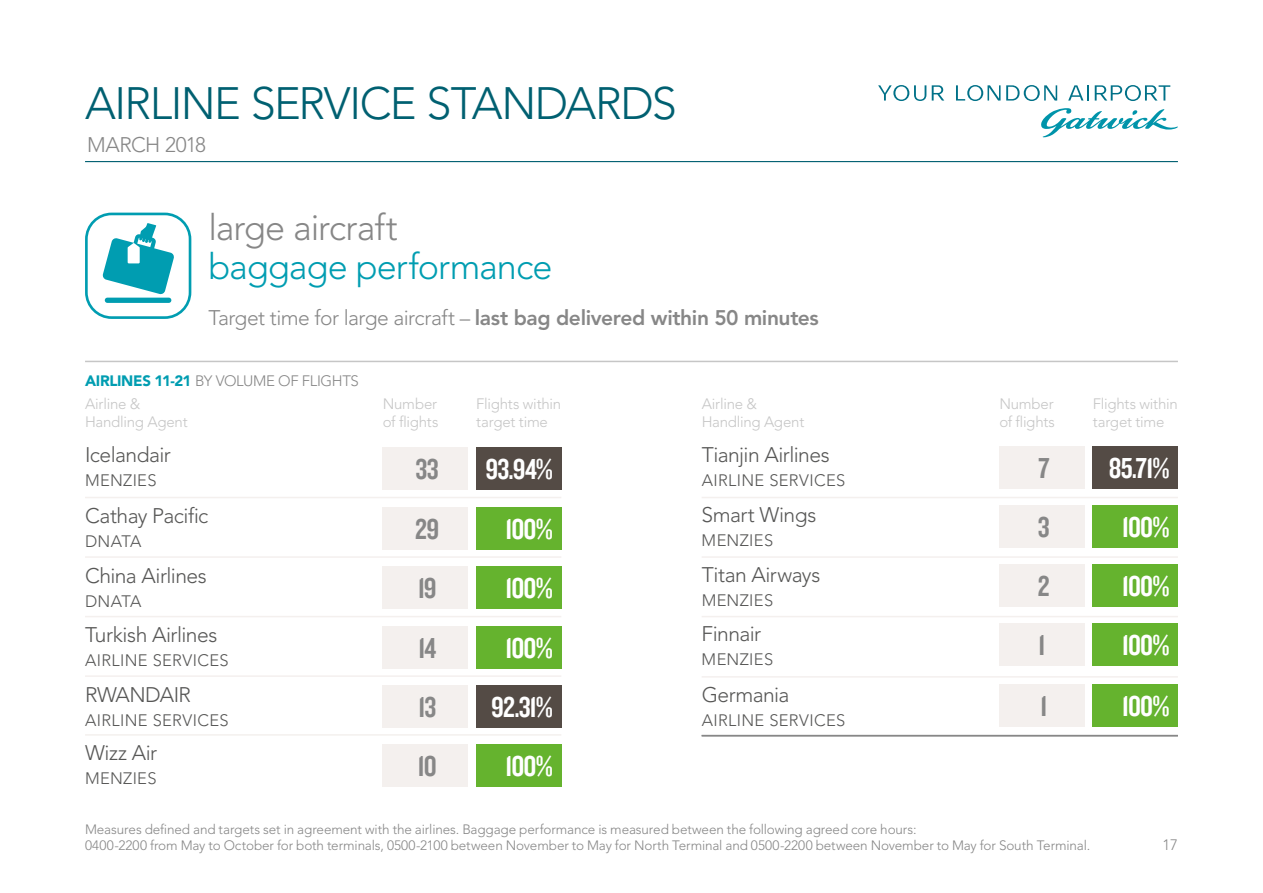
<style>
.page{position:relative;width:1263px;height:893px;background:#fff}
.page>*{position:absolute;margin:0;border:0;box-sizing:border-box;transform-origin:0 0}
.t1{font:300 45px "Avenir";letter-spacing:-.035em;color:#006071}
.t2{font:300 36px "Avenir";letter-spacing:-.025em;color:#009db1}
.t3{font:300 36px "Avenir";letter-spacing:-.03em;color:#878787}
.t4{font:30px "Knockout HTF49 Liteweight";letter-spacing:-.03em;color:#fff}
.t5{font:30px "Knockout HTF49 Liteweight";letter-spacing:-.035em;color:#878787}
.t6{font:300 21px "Avenir";letter-spacing:-.025em;color:#575756}
.t7{font:800 21px "Avenir";letter-spacing:-.015em;color:#878787}
.t8{font:300 21px "Avenir";letter-spacing:-.03em;color:#878787}
.t9{font:300 16.5px "Avenir";letter-spacing:.02em;color:#575756}
.t10{font:300 15px/18px "Avenir";letter-spacing:-.015em;color:#c6c6c6}
.t11{font:300 15px "Avenir";letter-spacing:-.02em;color:#878787}
.t12{font:300 13.5px/16.2px "Avenir";letter-spacing:-.01em;color:#878787}
.s1{font-weight:300}
.s2{font-weight:900;color:#009db1}
</style>
<div class="page">
<div style="left:383px;top:626px;width:85px;height:43px;background:#f4f0ee"></div>
<div style="left:476px;top:626px;width:85px;height:43px;background:#65b32e"></div>
<div style="left:383px;top:686px;width:85px;height:42px;background:#f4f0ee"></div>
<div style="left:476px;top:686px;width:85px;height:42px;background:#544b45"></div>
<div style="left:383px;top:507px;width:85px;height:43px;background:#f4f0ee"></div>
<div style="left:476px;top:507px;width:85px;height:43px;background:#65b32e"></div>
<div style="left:383px;top:567px;width:85px;height:42px;background:#f4f0ee"></div>
<div style="left:476px;top:567px;width:85px;height:42px;background:#65b32e"></div>
<div style="left:383px;top:448px;width:85px;height:42px;background:#f4f0ee"></div>
<div style="left:476px;top:448px;width:85px;height:42px;background:#544b45"></div>
<svg style="left:1041px;top:108px;width:137px;height:29px"></svg>
<svg style="left:1068px;top:85px;width:21px;height:16px"></svg>
<svg style="left:878px;top:85px;width:48px;height:16px"></svg>
<svg style="left:1006px;top:85px;width:51px;height:16px"></svg>
<svg style="left:932px;top:85px;width:12px;height:16px"></svg>
<svg style="left:956px;top:85px;width:44px;height:16px"></svg>
<svg style="left:1095px;top:85px;width:75px;height:16px"></svg>
<hr style="left:85px;top:161px;width:1093px;height:1px;background:#006071">
<hr style="left:85px;top:361px;width:1093px;height:1px;background:#c6c6c6">
<hr style="left:85px;top:497px;width:476px;height:1px;background:#f4f0ee">
<hr style="left:85px;top:556px;width:476px;height:2px;background:#f4f0ee">
<hr style="left:85px;top:616px;width:476px;height:1px;background:#f4f0ee">
<hr style="left:85px;top:675px;width:476px;height:2px;background:#f4f0ee">
<hr style="left:85px;top:734px;width:476px;height:2px;background:#f4f0ee">
<svg style="left:85px;top:213px;width:106px;height:106px"></svg>
<div style="left:383px;top:744px;width:85px;height:43px;background:#f4f0ee"></div>
<div style="left:476px;top:744px;width:85px;height:43px;background:#65b32e"></div>
<hr style="left:702px;top:497px;width:476px;height:1px;background:#f4f0ee">
<hr style="left:702px;top:556px;width:476px;height:2px;background:#f4f0ee">
<hr style="left:702px;top:616px;width:476px;height:1px;background:#f4f0ee">
<hr style="left:702px;top:676px;width:476px;height:2px;background:#f4f0ee">
<hr style="left:702px;top:735px;width:476px;height:1px;background:#878787">
<div style="left:999px;top:623px;width:85px;height:43px;background:#f4f0ee"></div>
<div style="left:1093px;top:623px;width:85px;height:43px;background:#65b32e"></div>
<div style="left:999px;top:446px;width:85px;height:43px;background:#f4f0ee"></div>
<div style="left:1093px;top:446px;width:85px;height:43px;background:#544b45"></div>
<div style="left:999px;top:685px;width:85px;height:42px;background:#f4f0ee"></div>
<div style="left:1093px;top:685px;width:85px;height:42px;background:#65b32e"></div>
<div style="left:999px;top:564px;width:85px;height:42px;background:#f4f0ee"></div>
<div style="left:1093px;top:564px;width:85px;height:42px;background:#65b32e"></div>
<div style="left:999px;top:505px;width:85px;height:42px;background:#f4f0ee"></div>
<div style="left:1093px;top:505px;width:85px;height:42px;background:#65b32e"></div>
<h1 class="t1" style="left:85px;top:77px;width:593px">AIRLINE SERVICE STANDARDS</h1>
<h3 class="t8" style="left:87px;top:132px;width:120px">MARCH 2018</h3>
<h2 class="t3" style="left:208px;top:206px;width:191px">large aircraft</h2>
<h2 class="t2" style="left:208px;top:245px;width:346px">baggage performance</h2>
<h3 class="t7" style="left:208px;top:306px;width:612px"><span class="s1">Target time for large aircraft –</span> last bag delivered within 50 minutes</h3>
<p class="t11" style="left:85px;top:372px;width:275px"><span class="s2">AIRLINES 11-21</span> BY VOLUME OF FLIGHTS</p>
<p class="t10" style="left:85px;top:395px;width:104px">Airline &amp;<br>Handling Agent</p>
<p class="t10" style="left:383px;top:395px;width:57px">Number of flights</p>
<p class="t10" style="left:476px;top:395px;width:87px">Flights within target time</p>
<p class="t10" style="left:702px;top:395px;width:104px">Airline &amp;<br>Handling Agent</p>
<p class="t10" style="left:999px;top:395px;width:57px">Number of flights</p>
<p class="t10" style="left:1093px;top:395px;width:87px">Flights within target time</p>
<h3 class="t6" style="left:85px;top:443px;width:87px">Icelandair</h3>
<p class="t9" style="left:85px;top:471px;width:73px">MENZIES</p>
<h3 class="t5" style="left:416px;top:454px;width:25px">33</h3>
<h3 class="t4" style="left:485px;top:454px;width:69px">93.94%</h3>
<h3 class="t6" style="left:702px;top:443px;width:130px">Tianjin Airlines</h3>
<p class="t9" style="left:702px;top:471px;width:145px">AIRLINE SERVICES</p>
<h3 class="t5" style="left:1038px;top:453px;width:13px">7</h3>
<h3 class="t4" style="left:1109px;top:453px;width:62px">85.71%</h3>
<h3 class="t6" style="left:85px;top:503px;width:125px">Cathay Pacific</h3>
<p class="t9" style="left:85px;top:532px;width:58px">DNATA</p>
<h3 class="t5" style="left:415px;top:514px;width:25px">29</h3>
<h3 class="t4" style="left:505px;top:514px;width:49px">100%</h3>
<h3 class="t6" style="left:702px;top:502px;width:116px">Smart Wings</h3>
<p class="t9" style="left:702px;top:531px;width:73px">MENZIES</p>
<h3 class="t5" style="left:1038px;top:511px;width:13px">3</h3>
<h3 class="t4" style="left:1122px;top:511px;width:49px">100%</h3>
<h3 class="t6" style="left:85px;top:563px;width:123px">China Airlines</h3>
<p class="t9" style="left:85px;top:591px;width:58px">DNATA</p>
<h3 class="t5" style="left:418px;top:573px;width:20px">19</h3>
<h3 class="t4" style="left:505px;top:573px;width:49px">100%</h3>
<h3 class="t6" style="left:702px;top:562px;width:120px">Titan Airways</h3>
<p class="t9" style="left:702px;top:590px;width:73px">MENZIES</p>
<h3 class="t5" style="left:1038px;top:570px;width:13px">2</h3>
<h3 class="t4" style="left:1122px;top:570px;width:49px">100%</h3>
<h3 class="t6" style="left:85px;top:622px;width:134px">Turkish Airlines</h3>
<p class="t9" style="left:85px;top:651px;width:145px">AIRLINE SERVICES</p>
<h3 class="t5" style="left:418px;top:633px;width:20px">14</h3>
<h3 class="t4" style="left:505px;top:633px;width:49px">100%</h3>
<h3 class="t6" style="left:702px;top:621px;width:61px">Finnair</h3>
<p class="t9" style="left:702px;top:650px;width:73px">MENZIES</p>
<h3 class="t5" style="left:1038px;top:630px;width:9px">1</h3>
<h3 class="t4" style="left:1122px;top:630px;width:49px">100%</h3>
<h3 class="t6" style="left:85px;top:682px;width:107px">RWANDAIR</h3>
<p class="t9" style="left:85px;top:710px;width:145px">AIRLINE SERVICES</p>
<h3 class="t5" style="left:418px;top:692px;width:20px">13</h3>
<h3 class="t4" style="left:491px;top:692px;width:63px">92.31%</h3>
<h3 class="t6" style="left:702px;top:682px;width:89px">Germania</h3>
<p class="t9" style="left:702px;top:710px;width:145px">AIRLINE SERVICES</p>
<h3 class="t5" style="left:1040px;top:691px;width:9px">1</h3>
<h3 class="t4" style="left:1122px;top:691px;width:49px">100%</h3>
<h3 class="t6" style="left:85px;top:740px;width:74px">Wizz Air</h3>
<p class="t9" style="left:85px;top:769px;width:73px">MENZIES</p>
<h3 class="t5" style="left:418px;top:751px;width:21px">10</h3>
<h3 class="t4" style="left:505px;top:751px;width:49px">100%</h3>
<p class="t12" style="left:85px;top:821px;width:1007px">Measures defined and targets set in agreement with the airlines. Baggage performance is measured between the following agreed core hours:<br>0400-2200 from May to October for both terminals, 0500-2100 between November to May for North Terminal and 0500-2200 between November to May for South Terminal.</p>
<p class="t11" style="left:1162px;top:836px;width:17px">17</p>
</div>
